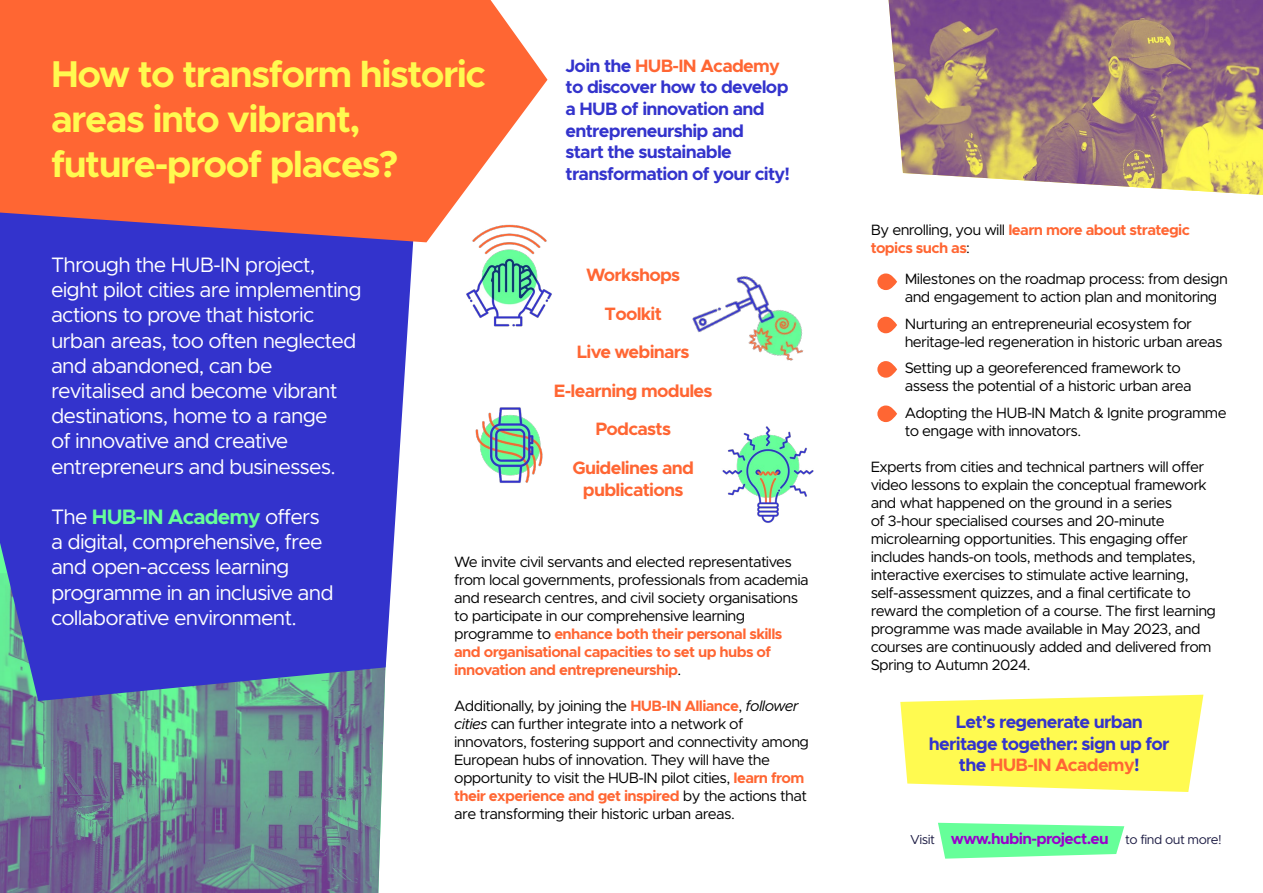
<style>
.page{position:relative;width:1263px;height:893px;background:#fff}
.page>*{position:absolute;margin:0;border:0;box-sizing:border-box;transform-origin:0 0}
.t1{font:700 37.5px/45px "Metropolis";letter-spacing:-.04em;color:#fffa50}
.t2{font:21px/25.2px "Metropolis";letter-spacing:-.04em;color:#fff}
.t3{font:700 18px/21.6px "Metropolis";letter-spacing:-.04em;color:#33c;text-align:center}
.t4{font:700 18px/38.5px "Metropolis";letter-spacing:-.04em;color:#f63;text-align:center}
.t5{font:700 15.6px "Metropolis";letter-spacing:-.04em;color:#90c}
.t6{font:15px/18px "Metropolis";letter-spacing:-.04em;color:#000}
.t7{font:700 15px/18px "Metropolis";letter-spacing:-.04em;color:#f63}
.s1{color:#f63}
.s2{font-weight:700;color:#6f9}
.s3{font-weight:700;color:#f63}
.s4{font-style:italic}
.s5{font-weight:400;color:#000}
.s6{font-weight:400;font-size:13.05px;color:#1d1c44}
</style>
<div class="page">
<img style="left:888px;top:0;width:375px;height:195px">
<svg style="left:900px;top:695px;width:303px;height:97px;background:#fffa63"></svg>
<img style="left:0;top:701px;width:385px;height:192px">
<svg style="left:0;top:242px;width:414px;height:459px;background:#3d40cb"></svg>
<svg style="left:0;top:0;width:547px;height:242px;background:#f56e49"></svg>
<img style="left:722px;top:426px;width:92px;height:97px">
<img style="left:475px;top:407px;width:68px;height:76px">
<img style="left:451px;top:217px;width:101px;height:110px">
<svg style="left:877px;top:273px;width:20px;height:17px"></svg>
<svg style="left:877px;top:317px;width:20px;height:16px"></svg>
<svg style="left:877px;top:405px;width:20px;height:17px"></svg>
<svg style="left:877px;top:361px;width:20px;height:17px"></svg>
<img style="left:692px;top:276px;width:112px;height:85px">
<svg style="left:938px;top:823px;width:186px;height:36px;background:#7cffa8"></svg>
<h1 class="t1" style="left:51px;top:52px;width:437px">How to transform historic areas into vibrant, future-proof places?</h1>
<p class="t3" style="left:565px;top:55px;width:226px;text-align:left">Join the <span class="s1">HUB-IN Academy </span>to discover how to develop a HUB of innovation and entrepreneurship and<br>start the sustainable transformation of your city!</p>
<p class="t2" style="left:51px;top:252px;width:312px">Through the HUB-IN project, eight pilot cities are implementing actions to prove that historic urban areas, too often neglected and abandoned, can be revitalised and become vibrant destinations, home to a range<br>of innovative and creative entrepreneurs and businesses.</p>
<h2 class="t2" style="left:51px;top:504px;width:284px">The <span class="s2">HUB-IN Academy</span> offers a digital, comprehensive, free and open-access learning programme in an inclusive and collaborative environment.</h2>
<p class="t4" style="left:554px;top:255px;width:160px">Workshops<br>Toolkit<br>Live webinars<br>E-learning modules<br>Podcasts<br>Guidelines and</p>
<p class="t4" style="left:583px;top:470px;width:102px">publications</p>
<p class="t6" style="left:454px;top:552px;width:356px">We invite civil servants and elected representatives from local governments, professionals from academia and research centres, and civil society organisations to participate in our comprehensive learning programme to <span class="s3">enhance both their personal skills and organisational capacities to set up hubs of innovation and entrepreneurship</span>.</p>
<p class="t6" style="left:454px;top:696px;width:356px">Additionally, by joining the <span class="s3">HUB-IN Alliance</span>, <span class="s4">follower cities</span> can further integrate into a network of innovators, fostering support and connectivity among European hubs of innovation. They will have the opportunity to visit the HUB-IN pilot cities, <span class="s3">learn from their experience and get inspired</span> by the actions that are transforming their historic urban areas.</p>
<p class="t7" style="left:871px;top:221px;width:321px"><span class="s5">By enrolling, you will</span> learn more about strategic topics such as<span class="s5">:</span></p>
<p class="t6" style="left:905px;top:270px;width:325px;text-indent:-21px">- Milestones on the roadmap process: from design and engagement to action plan and monitoring</p>
<p class="t6" style="left:905px;top:314px;width:319px;text-indent:-21px">- Nurturing an entrepreneurial ecosystem for heritage-led regeneration in historic urban areas</p>
<p class="t6" style="left:905px;top:359px;width:288px;text-indent:-21px">- Setting up a georeferenced framework to assess the potential of a historic urban area</p>
<p class="t6" style="left:905px;top:403px;width:323px;text-indent:-21px">- Adopting the HUB-IN Match &amp; Ignite programme to engage with innovators.</p>
<p class="t6" style="left:871px;top:457px;width:347px">Experts from cities and technical partners will offer video lessons to explain the conceptual framework and what happened on the ground in a series<br>of 3-hour specialised courses and 20-minute microlearning opportunities. This engaging offer includes hands-on tools, methods and templates, interactive exercises to stimulate active learning, self-assessment quizzes, and a final certificate to reward the completion of a course. The first learning programme was made available in May 2023, and courses are continuously added and delivered from Spring to Autumn 2024.</p>
<p class="t3" style="left:929px;top:711px;width:242px">Let’s regenerate urban heritage together: sign up for the <span class="s1">HUB-IN Academy</span>!</p>
<p class="t5" style="left:910px;top:829px;width:313px"><span class="s6">Visit</span> www.hubin-project.eu <span class="s6">to find out more!</span></p>
</div>
